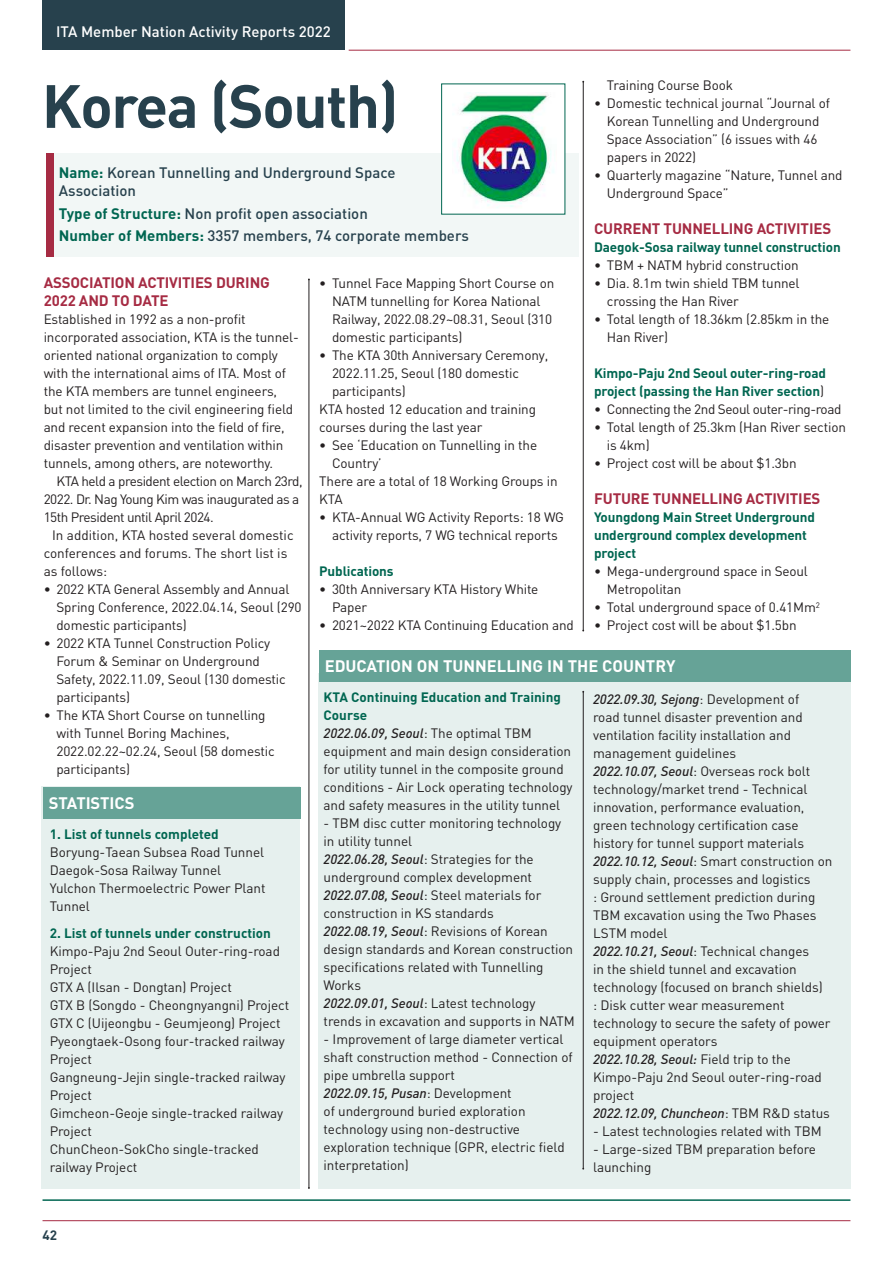
<style>
.page{position:relative;width:893px;height:1263px;background:#fff}
.page>*{position:absolute;margin:0;border:0;box-sizing:border-box;transform-origin:0 0}
.t1{font:700 60px "DIN";letter-spacing:-.025em;color:#27414d}
.t2{font:700 16.5px "DIN";color:#fff}
.t3{font:500 15px/18px "DIN";color:#27414d}
.t4{font:700 15px/18px "DIN";letter-spacing:-.01em;color:#a62b43}
.t5{font:500 15px "DIN";color:#fff}
.t6{font:13.5px/18px "DIN";letter-spacing:-.01em;color:#231f20}
.t7{font:700 13.5px/18px "DIN";letter-spacing:-.01em;color:#006651}
.t8{font:13.5px/18px "DIN";letter-spacing:-.035em;color:#231f20}
.t9{font:13.5px "DIN";letter-spacing:-.03em;color:#231f20}
.t10{font:700 13.5px "DIN";color:#27414d}
.s1{font-weight:700;color:#006651}
.s2{font-weight:400;color:#231f20}
.s3{font-weight:500;font-style:italic}
</style>
<div class="page">
<div style="left:43px;top:0;width:302px;height:50px;background:#27414d"></div>
<hr style="left:349px;top:50px;width:501px;height:1px;background:#a62b43">
<hr style="left:43px;top:1220px;width:807px;height:1px;background:#a62b43">
<div style="left:318px;top:674px;width:532px;height:515px;background:#e6f0ee"></div>
<div style="left:42px;top:787px;width:258px;height:402px;background:#e6f0ee"></div>
<div style="left:43px;top:787px;width:257px;height:31px;background:#66a397"></div>
<div style="left:319px;top:650px;width:531px;height:32px;background:#66a397"></div>
<div style="left:46px;top:153px;width:533px;height:104px;background:#f2f7f6"></div>
<div style="left:441px;top:84px;width:124px;height:130px;background:#fff"></div>
<img style="left:457px;top:94px;width:97px;height:114px">
<div style="left:46px;top:153px;width:8px;height:104px;background:#a62b43"></div>
<hr style="left:309px;top:279px;width:1px;height:909px;background:#231f20">
<hr style="left:583px;top:692px;width:1px;height:477px;background:#231f20">
<hr style="left:583px;top:82px;width:1px;height:549px;background:#231f20">
<hr style="left:43px;top:1199px;width:807px;height:2px;background:#006651">
<p class="t5" style="left:56px;top:22px;width:276px">ITA Member Nation Activity Reports 2022</p>
<h1 class="t1" style="left:42px;top:67px;width:358px">Korea (South)</h1>
<p class="t3" style="left:59px;top:163px;width:338px"><span class="s1">Name:</span> Korean Tunnelling and Underground Space<br>Association</p>
<p class="t3" style="left:59px;top:201px;width:412px;line-height:22.2px"><span class="s1">Type of Structure:</span> Non profit open association<br><span class="s1">Number of Members:</span> 3357 members, 74 corporate members</p>
<p class="t4" style="left:44px;top:273px;width:228px">ASSOCIATION ACTIVITIES DURING<br>2022 AND TO DATE</p>
<p class="t6" style="left:44px;top:310px;width:257px">Established in 1992 as a non-profit incorporated association, KTA is the tunnel&shy;oriented national organization to comply with the international aims of ITA. Most of the KTA members are tunnel engineers, but not limited to the civil engineering field and recent expansion into the field of fire, disaster prevention and ventilation within tunnels, among others, are noteworthy.</p>
<p class="t8" style="left:44px;top:472px;width:260px;text-indent:13px">KTA held a president election on March 23rd,<br>2022. Dr. Nag Young Kim was inaugurated as a<br>15th President until April 2024.</p>
<p class="t6" style="left:44px;top:526px;width:251px;text-indent:9px">In addition, KTA hosted several domestic conferences and forums. The short list is as follows:</p>
<p class="t6" style="left:56px;top:580px;width:247px;text-indent:-13px">• 2022 KTA General Assembly and Annual<br>Spring Conference, 2022.04.14, Seoul (290 domestic participants)</p>
<p class="t6" style="left:56px;top:634px;width:231px;text-indent:-13px">• 2022 KTA Tunnel Construction Policy<br>Forum &amp; Seminar on Underground<br>Safety, 2022.11.09, Seoul (130 domestic participants)</p>
<p class="t6" style="left:56px;top:706px;width:220px;text-indent:-13px">• The KTA Short Course on tunnelling with Tunnel Boring Machines,<br>2022.02.22~02.24, Seoul (58 domestic participants)</p>
<p class="t6" style="left:607px;top:76px;width:128px">Training Course Book</p>
<p class="t6" style="left:607px;top:94px;width:225px;text-indent:-13px">• Domestic technical journal “Journal of<br>Korean Tunnelling and Underground<br>Space Association” (6 issues with 46 papers in 2022)</p>
<p class="t6" style="left:607px;top:166px;width:237px;text-indent:-13px">• Quarterly magazine “Nature, Tunnel and<br>Underground Space”</p>
<p class="t4" style="left:594px;top:219px;width:239px">CURRENT TUNNELLING ACTIVITIES</p>
<p class="t7" style="left:594px;top:238px;width:248px">Daegok-Sosa railway tunnel construction</p>
<p class="t6" style="left:594px;top:256px;width:206px">• TBM + NATM hybrid construction</p>
<p class="t6" style="left:607px;top:274px;width:194px;text-indent:-13px">• Dia. 8.1m twin shield TBM tunnel crossing the Han River</p>
<p class="t6" style="left:607px;top:310px;width:224px;text-indent:-13px">• Total length of 18.36km (2.85km in the<br>Han River)</p>
<p class="t7" style="left:594px;top:364px;width:234px">Kimpo-Paju 2nd Seoul outer-ring-road project (passing the Han River section<span class="s2">)</span></p>
<p class="t9" style="left:594px;top:401px;width:249px">• Connecting the 2nd Seoul outer-ring-road</p>
<p class="t6" style="left:607px;top:418px;width:241px;text-indent:-13px">• Total length of 25.3km (Han River section is 4km)</p>
<p class="t6" style="left:594px;top:454px;width:204px">• Project cost will be about $1.3bn</p>
<p class="t4" style="left:594px;top:489px;width:228px">FUTURE TUNNELLING ACTIVITIES</p>
<p class="t7" style="left:594px;top:508px;width:222px">Youngdong Main Street Underground underground complex development project</p>
<p class="t6" style="left:607px;top:562px;width:203px;text-indent:-13px">• Mega-underground space in Seoul<br>Metropolitan</p>
<p class="t6" style="left:594px;top:598px;width:227px">• Total underground space of 0.41Mm<sup>2</sup></p>
<p class="t6" style="left:594px;top:616px;width:204px">• Project cost will be about $1.5bn</p>
<p class="t2" style="left:325px;top:656px;width:352px">EDUCATION ON TUNNELLING IN THE COUNTRY</p>
<p class="t6" style="left:332px;top:274px;width:224px;text-indent:-13px">• Tunnel Face Mapping Short Course on NATM tunnelling for Korea National Railway, 2022.08.29~08.31, Seoul (310 domestic participants)</p>
<p class="t6" style="left:319px;top:346px;width:230px">• The KTA 30th Anniversary Ceremony,</p>
<p class="t6" style="left:332px;top:364px;width:188px">2022.11.25, Seoul (180 domestic</p>
<p class="t6" style="left:332px;top:382px;width:75px">participants)</p>
<p class="t6" style="left:319px;top:400px;width:218px">KTA hosted 12 education and training</p>
<p class="t6" style="left:319px;top:418px;width:165px">courses during the last year</p>
<p class="t6" style="left:319px;top:436px;width:219px">• See ‘Education on Tunnelling in the</p>
<p class="t6" style="left:332px;top:454px;width:51px">Country’</p>
<p class="t6" style="left:319px;top:472px;width:240px">There are a total of 18 Working Groups in</p>
<p class="t6" style="left:319px;top:490px;width:25px">KTA</p>
<p class="t6" style="left:319px;top:508px;width:246px;text-align:center">• KTA-Annual WG Activity Reports: 18 WG activity reports, 7 WG technical reports</p>
<p class="t7" style="left:319px;top:562px;width:76px">Publications</p>
<p class="t6" style="left:332px;top:580px;width:208px;text-indent:-13px">• 30th Anniversary KTA History White<br>Paper</p>
<p class="t6" style="left:319px;top:616px;width:256px">• 2021~2022 KTA Continuing Education and</p>
<p class="t6" style="left:324px;top:688px;width:251px"><span class="s1">KTA Continuing Education and Training Course<br></span><span class="s3">2022.06.09, Seoul</span>: The optimal TBM equipment and main design consideration for utility tunnel in the composite ground conditions - Air Lock operating technology and safety measures in the utility tunnel</p>
<p class="t6" style="left:324px;top:814px;width:253px">- TBM disc cutter monitoring technology in utility tunnel<br><span class="s3">2022.06.28, Seoul</span>: Strategies for the underground complex development <span class="s3">2022.07.08, Seoul</span>: Steel materials for construction in KS standards<br><span class="s3">2022.08.19, Seoul</span>: Revisions of Korean design standards and Korean construction specifications related with Tunnelling Works<br><span class="s3">2022.09.01, Seoul</span>: Latest technology trends in excavation and supports in NATM</p>
<p class="t6" style="left:324px;top:1030px;width:251px">- Improvement of large diameter vertical shaft construction method - Connection of pipe umbrella support<br><span class="s3">2022.09.15, Pusan</span>: Development<br>of underground buried exploration technology using non-destructive exploration technique (GPR, electric field interpretation)</p>
<p class="t6" style="left:593px;top:690px;width:241px"><span class="s3">2022.09.30, Sejong</span>: Development of<br>road tunnel disaster prevention and ventilation facility installation and management guidelines<br><span class="s3">2022.10.07, Seoul</span>: Overseas rock bolt technology/market trend - Technical innovation, performance evaluation, green technology certification case history for tunnel support materials <span class="s3">2022.10.12, Seoul</span>: Smart construction on supply chain, processes and logistics<br>: Ground settlement prediction during TBM excavation using the Two Phases LSTM model<br><span class="s3">2022.10.21, Seoul</span>: Technical changes<br>in the shield tunnel and excavation technology (focused on branch shields)<br>: Disk cutter wear measurement technology to secure the safety of power equipment operators<br><span class="s3">2022.10.28, Seoul:</span> Field trip to the Kimpo-Paju 2nd Seoul outer-ring-road project<br><span class="s3">2022.12.09, Chuncheon</span>: TBM R&amp;D status</p>
<p class="t6" style="left:593px;top:1122px;width:230px">- Latest technologies related with TBM</p>
<p class="t6" style="left:593px;top:1140px;width:224px">- Large-sized TBM preparation before launching</p>
<p class="t2" style="left:49px;top:792px;width:87px">STATISTICS</p>
<p class="t7" style="left:50px;top:825px;width:171px">1. List of tunnels completed</p>
<p class="t6" style="left:50px;top:843px;width:217px">Boryung-Taean Subsea Road Tunnel<br>Daegok-Sosa Railway Tunnel<br>Yulchon Thermoelectric Power Plant<br>Tunnel</p>
<p class="t7" style="left:50px;top:924px;width:223px">2. List of tunnels under construction</p>
<p class="t6" style="left:50px;top:942px;width:241px">Kimpo-Paju 2nd Seoul Outer-ring-road<br>Project<br>GTX A (Ilsan - Dongtan) Project<br>GTX B (Songdo - Cheongnyangni) Project<br>GTX C (Uijeongbu - Geumjeong) Project<br>Pyeongtaek-Osong four-tracked railway<br>Project<br>Gangneung-Jejin single-tracked railway<br>Project<br>Gimcheon-Geoje single-tracked railway<br>Project<br>ChunCheon-SokCho single-tracked railway Project</p>
<p class="t10" style="left:43px;top:1226px;width:16px">42</p>
</div>
